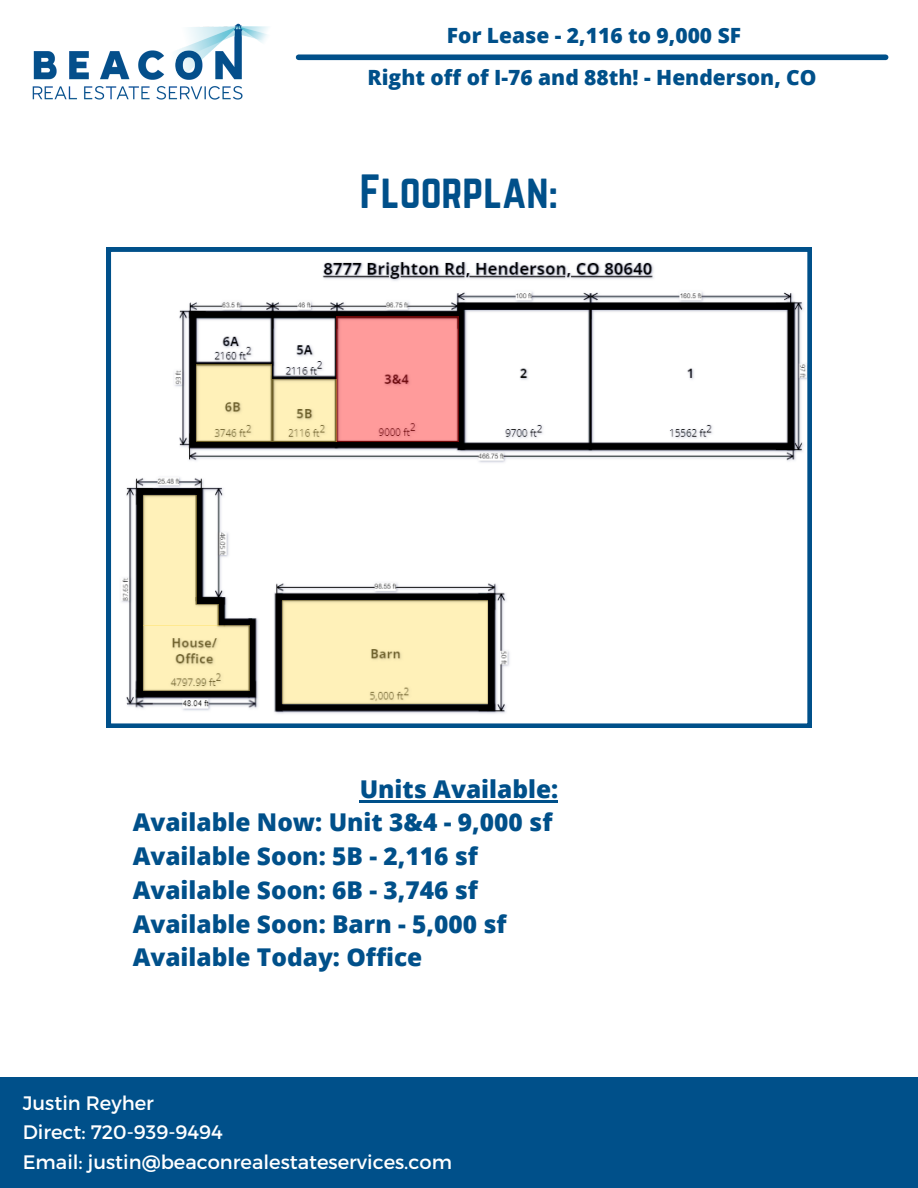
<style>
.page{position:relative;width:918px;height:1188px;background:#fff}
.page>*{position:absolute;margin:0;border:0;box-sizing:border-box;transform-origin:0 0}
.t1{font:42px "Norwester";color:#00508a}
.t2{font:800 24.45px/33.8px "Open Sans";color:#00508a}
.t3{font:800 21px "Open Sans";color:#00508a}
.t4{font:19.5px "Montserrat";color:#fff}
</style>
<div class="page">
<div style="left:0;top:1077px;width:918px;height:111px;background:#00508a"></div>
<img style="left:32px;top:23px;width:236px;height:77px">
<div style="left:299px;top:54px;width:587px;height:6px;background:#00508a"></div>
<svg style="left:107px;top:247px;width:705px;height:481px"></svg>
<svg style="left:337px;top:317px;width:122px;height:125px;fill:#ff9b9b"></svg>
<hr style="left:360px;top:800px;width:198px;height:2px;background:#00508a">
<svg style="left:272px;top:379px;width:65px;height:63px;fill:#fff1b9"></svg>
<div style="left:283px;top:600px;width:205px;height:104px;background:#fff1b9"></div>
<svg style="left:144px;top:626px;width:106px;height:65px;fill:#fff1b9"></svg>
<div style="left:144px;top:604px;width:75px;height:22px;background:#fff1b9"></div>
<div style="left:144px;top:495px;width:53px;height:109px;background:#fff1b9"></div>
<svg style="left:197px;top:365px;width:75px;height:77px;fill:#fff1b9"></svg>
<h2 class="t3" style="left:447px;top:21px;width:296px">For Lease - 2,116 to 9,000 SF</h2>
<p class="t3" style="left:368px;top:63px;width:450px">Right off of I-76 and 88th! - Henderson, CO</p>
<p class="t1" style="left:360px;top:166px;width:200px">Floorplan:</p>
<p class="t2" style="left:133px;top:771px;width:427px;text-indent:227px">Units Available:<br>Available Now: Unit 3&amp;4 - 9,000 sf<br>Available Soon: 5B - 2,116 sf<br>Available Soon: 6B - 3,746 sf<br>Available Soon: Barn - 5,000 sf<br>Available Today: Office</p>
<h3 class="t4" style="left:23px;top:1090px;width:133px">Justin Reyher</h3>
<h1 class="t4" style="left:23px;top:1120px;width:202px">Direct: 720-939-9494</h1>
<p class="t4" style="left:23px;top:1149px;width:431px">Email: justin@beaconrealestateservices.com</p>
</div>
